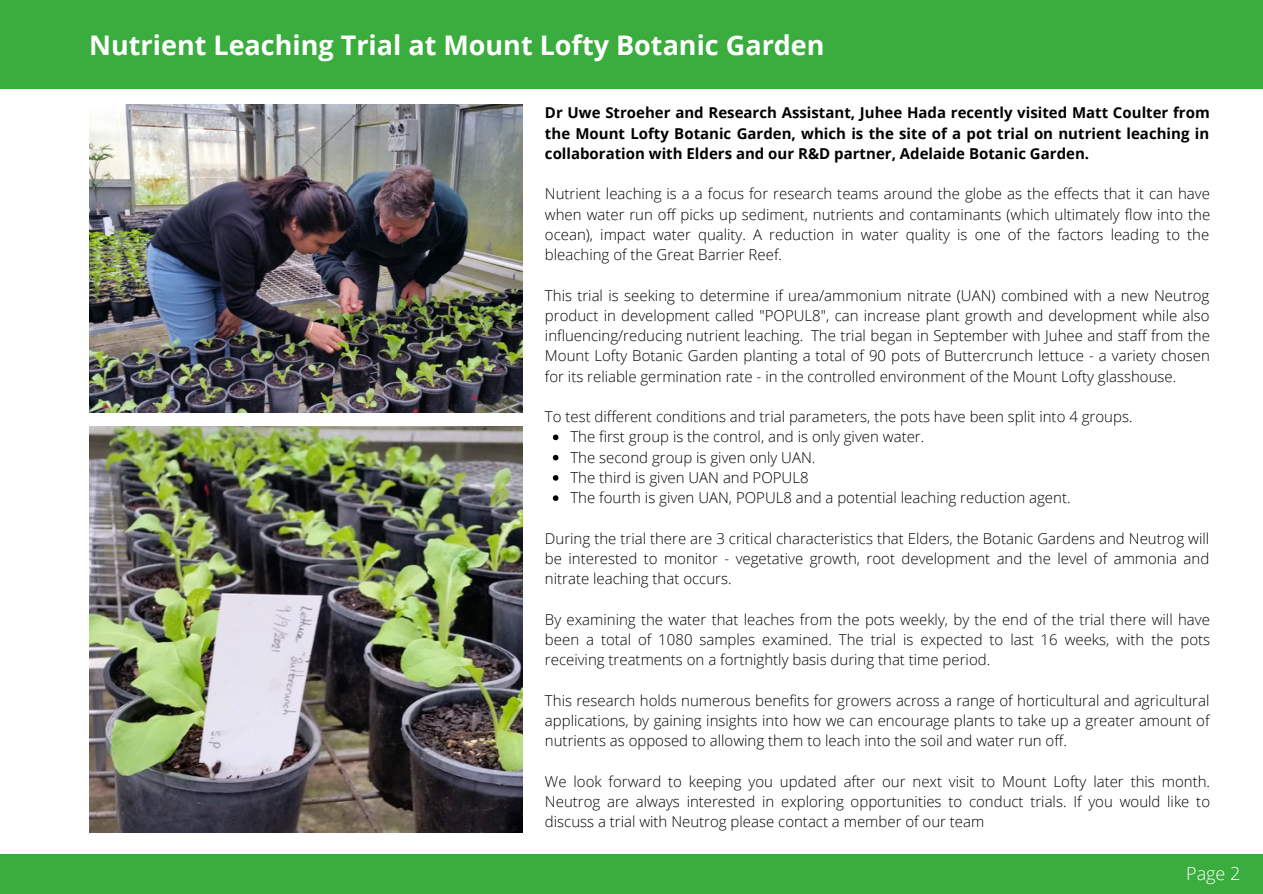
<style>
.page{position:relative;width:1263px;height:894px;background:#fff}
.page>*{position:absolute;margin:0;border:0;box-sizing:border-box;transform-origin:0 0}
.t1{font:700 27px "Open Sans";color:#fff}
.t2{font:300 18px "Open Sans";color:#fff}
.t3{font:300 15px/20.2px "Open Sans";color:#000;text-align:justify}
.t4{font:700 15px/20.2px "Open Sans";color:#000;text-align:justify}
</style>
<div class="page">
<div style="left:0;top:0;width:1263px;height:89px;background:#3bad3e"></div>
<div style="left:0;top:853px;width:1263px;height:39px;background:#3bad3e"></div>
<img style="left:89px;top:104px;width:433px;height:308px">
<img style="left:89px;top:427px;width:433px;height:405px">
<svg style="left:553px;top:434px;width:5px;height:6px"></svg>
<svg style="left:553px;top:454px;width:5px;height:6px"></svg>
<svg style="left:553px;top:475px;width:5px;height:5px"></svg>
<svg style="left:553px;top:495px;width:5px;height:6px"></svg>
<h1 class="t1" style="left:89px;top:26px;width:737px">Nutrient Leaching Trial at Mount Lofty Botanic Garden</h1>
<p class="t4" style="left:545px;top:102px;width:666px">Dr Uwe Stroeher and Research Assistant, Juhee Hada recently visited Matt Coulter from the Mount Lofty Botanic Garden, which is the site of a pot trial on nutrient leaching in collaboration with Elders and our R&amp;D partner, Adelaide Botanic Garden.</p>
<p class="t3" style="left:545px;top:183px;width:667px">Nutrient leaching is a a focus for research teams around the globe as the effects that it can have when water run off picks up sediment, nutrients and contaminants (which ultimately flow into the ocean), impact water quality. A reduction in water quality is one of the factors leading to the bleaching of the Great Barrier Reef.</p>
<p class="t3" style="left:545px;top:284px;width:666px">This trial is seeking to determine if urea/ammonium nitrate (UAN) combined with a new Neutrog product in development called "POPUL8", can increase plant growth and development while also influencing/reducing nutrient leaching. The trial began in September with Juhee and staff from the Mount Lofty Botanic Garden planting a total of 90 pots of Buttercrunch lettuce - a variety chosen for its reliable germination rate - in the controlled environment of the Mount Lofty glasshouse.</p>
<p class="t3" style="left:545px;top:406px;width:589px">To test different conditions and trial parameters, the pots have been split into 4 groups.</p>
<p class="t3" style="left:570px;top:426px;width:502px;text-align:left">The first group is the control, and is only given water.<br>The second group is given only UAN.<br>The third is given UAN and POPUL8<br>The fourth is given UAN, POPUL8 and a potential leaching reduction agent.</p>
<p class="t3" style="left:545px;top:527px;width:666px">During the trial there are 3 critical characteristics that Elders, the Botanic Gardens and Neutrog will be interested to monitor - vegetative growth, root development and the level of ammonia and nitrate leaching that occurs.</p>
<p class="t3" style="left:545px;top:608px;width:667px">By examining the water that leaches from the pots weekly, by the end of the trial there will have been a total of 1080 samples examined. The trial is expected to last 16 weeks, with the pots receiving treatments on a fortnightly basis during that time period.</p>
<p class="t3" style="left:545px;top:689px;width:666px">This research holds numerous benefits for growers across a range of horticultural and agricultural applications, by gaining insights into how we can encourage plants to take up a greater amount of nutrients as opposed to allowing them to leach into the soil and water run off.</p>
<p class="t3" style="left:545px;top:770px;width:667px">We look forward to keeping you updated after our next visit to Mount Lofty later this month.<br>Neutrog are always interested in exploring opportunities to conduct trials. If you would like to discuss a trial with Neutrog please contact a member of our team</p>
<p class="t2" style="left:1186px;top:860px;width:56px">Page 2</p>
</div>
